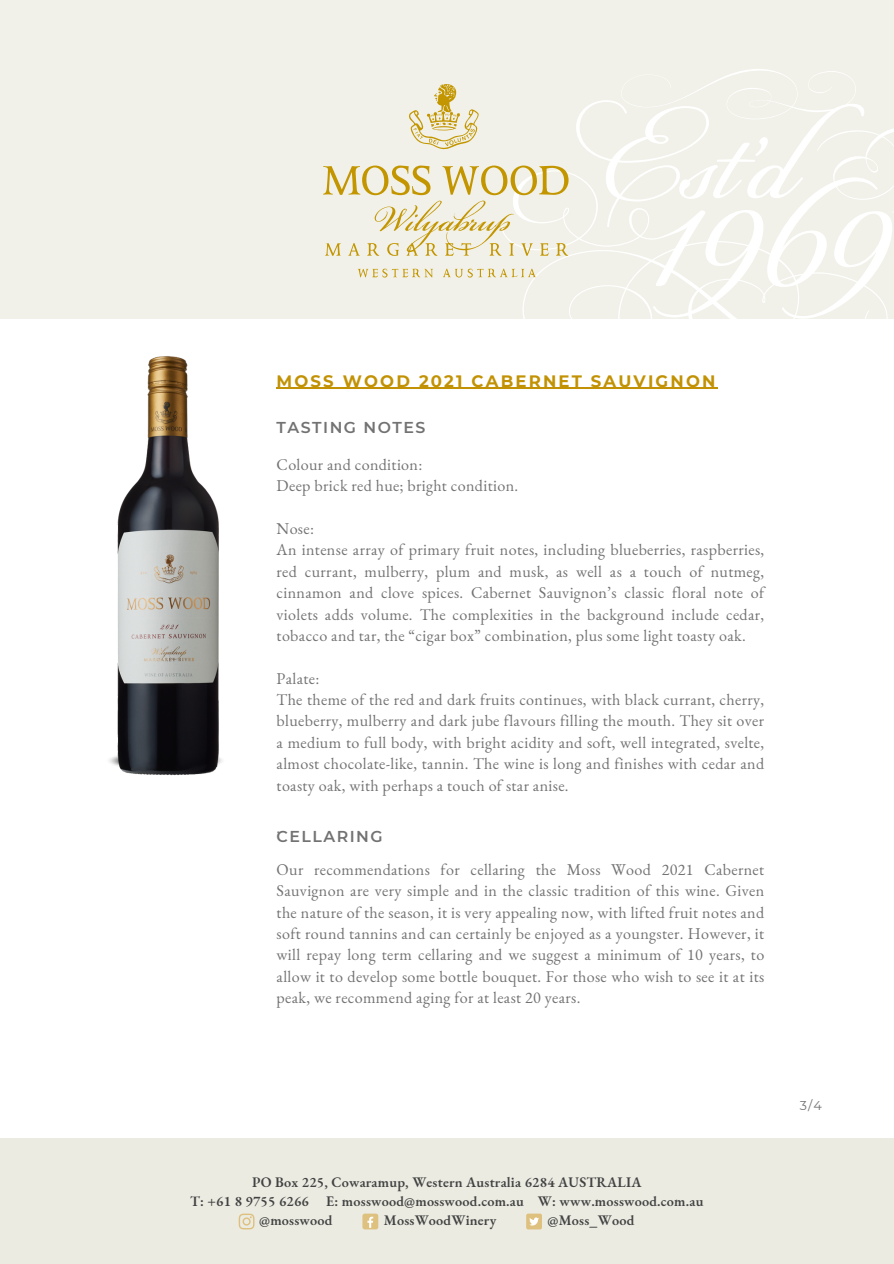
<style>
.page{position:relative;width:894px;height:1264px;background:#fff}
.page>*{position:absolute;margin:0;border:0;box-sizing:border-box;transform-origin:0 0}
.t1{font:700 16.5px "Montserrat";letter-spacing:.13em;color:#c29204}
.t2{font:16.05px/21.3px "EB Garamond";letter-spacing:.02em;color:#727272}
.t3{font:600 15.75px "Montserrat";letter-spacing:.095em;color:#727272}
.t4{font:600 14.25px "EB Garamond";letter-spacing:.015em;color:#424242}
.t5{font:12.75px "Montserrat";color:#727272}
</style>
<div class="page">
<div style="left:0;top:0;width:893px;height:318px;background:#f1f1e9"></div>
<svg style="left:501px;top:129px;width:392px;height:190px"></svg>
<svg style="left:576px;top:69px;width:288px;height:158px"></svg>
<svg style="left:323px;top:84px;width:245px;height:193px"></svg>
<img style="left:109px;top:356px;width:113px;height:420px">
<div style="left:0;top:1137px;width:893px;height:126px;background:#ebebe2"></div>
<div style="left:526px;top:1213px;width:16px;height:16px;background:#dec07f;border-radius:2px"></div>
<svg style="left:529px;top:1217px;width:10px;height:8px"></svg>
<svg style="left:238px;top:1213px;width:16px;height:16px"></svg>
<div style="left:362px;top:1213px;width:16px;height:16px;background:#dec07f;border-radius:2px"></div>
<svg style="left:367px;top:1216px;width:6px;height:11px"></svg>
<hr style="left:276px;top:388px;width:441px;height:1px;background:#c29204">
<h2 class="t1" style="left:276px;top:371px;width:440px">MOSS WOOD 2021 CABERNET SAUVIGNON</h2>
<h1 class="t3" style="left:276px;top:418px;width:150px">TASTING NOTES</h1>
<h1 class="t2" style="left:276px;top:453px;width:243px">Colour and condition:<br>Deep brick red hue; bright condition.</h1>
<h1 class="t2" style="left:276px;top:517px;width:489px">Nose:<br>An intense array of primary fruit notes, including blueberries, raspberries, red currant, mulberry, plum and musk, as well as a touch of nutmeg, cinnamon and clove spices. Cabernet Sauvignon’s classic floral note of violets adds volume. The complexities in the background include cedar, tobacco and tar, the “cigar box” combination, plus some light toasty oak.</h1>
<h2 class="t2" style="left:276px;top:667px;width:489px">Palate:<br>The theme of the red and dark fruits continues, with black currant, cherry, blueberry, mulberry and dark jube flavours filling the mouth. They sit over a medium to full body, with bright acidity and soft, well integrated, svelte, almost chocolate-like, tannin. The wine is long and finishes with cedar and toasty oak, with perhaps a touch of star anise.</h2>
<h2 class="t2" style="left:276px;top:817px;width:5px">.</h2>
<h2 class="t3" style="left:276px;top:827px;width:107px">CELLARING</h2>
<p class="t2" style="left:276px;top:858px;width:489px;text-align:justify">Our recommendations for cellaring the Moss Wood 2021 Cabernet Sauvignon are very simple and in the classic tradition of this wine. Given the nature of the season, it is very appealing now, with lifted fruit notes and soft round tannins and can certainly be enjoyed as a youngster. However, it will repay long term cellaring and we suggest a minimum of 10 years, to allow it to develop some bottle bouquet. For those who wish to see it at its peak, we recommend aging for at least 20 years.</p>
<p class="t4" style="left:252px;top:1172px;width:391px">PO Box 225, Cowaramup, Western Australia 6284 AUSTRALIA</p>
<p class="t4" style="left:190px;top:1191px;width:514px">T: +61 8 9755 6266 E: mosswood@mosswood.com.au W: www.mosswood.com.au</p>
<p class="t4" style="left:259px;top:1210px;width:75px">@mosswood</p>
<p class="t4" style="left:384px;top:1210px;width:114px">MossWoodWinery</p>
<p class="t4" style="left:547px;top:1210px;width:88px">@Moss_Wood</p>
<h2 class="t5" style="left:799px;top:1097px;width:24px">3/4</h2>
</div>
